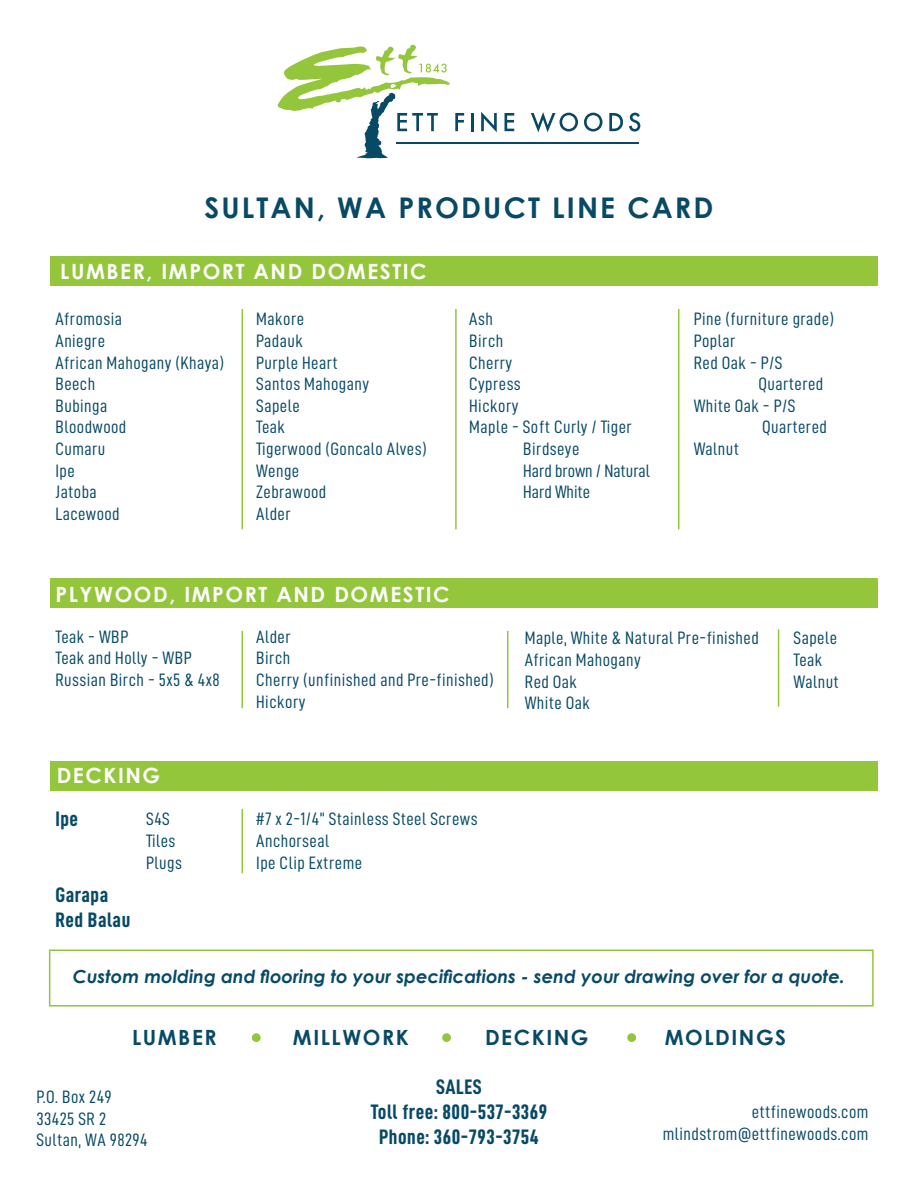
<style>
.page{position:relative;width:918px;height:1188px;background:#fff}
.page>*{position:absolute;margin:0;border:0;box-sizing:border-box;transform-origin:0 0}
.t1{font:700 28.5px "Century Gothic";letter-spacing:.075em;color:#084a66}
.t2{font:21px "D DIN Condensed Bold";letter-spacing:.025em;color:#084a66}
.t3{font:700 21px "Century Gothic";letter-spacing:.075em;color:#fff}
.t4{font:700 21px "Century Gothic";letter-spacing:.075em;color:#084a66}
.t5{font:18px "D DIN Condensed";letter-spacing:.025em;color:#084a66}
.t6{font:italic 700 18px "Century Gothic";color:#084a66}
.t7{font:18px "D DIN Condensed";color:#084a66}
</style>
<div class="page">
<div style="left:49px;top:950px;width:825px;height:57px;border:2px solid #94c63c"></div>
<div style="left:50px;top:761px;width:828px;height:30px;background:#94c63c"></div>
<div style="left:50px;top:578px;width:828px;height:30px;background:#94c63c"></div>
<div style="left:50px;top:257px;width:828px;height:29px;background:#94c63c"></div>
<hr style="left:242px;top:309px;width:1px;height:220px;background:#94c63c">
<hr style="left:455px;top:309px;width:2px;height:220px;background:#94c63c">
<hr style="left:678px;top:309px;width:2px;height:220px;background:#94c63c">
<hr style="left:242px;top:631px;width:1px;height:77px;background:#94c63c">
<hr style="left:242px;top:809px;width:1px;height:64px;background:#94c63c">
<hr style="left:507px;top:631px;width:1px;height:77px;background:#94c63c">
<hr style="left:778px;top:629px;width:1px;height:78px;background:#94c63c">
<div style="left:627px;top:1033px;width:9px;height:9px;background:#94c63c;border-radius:50%"></div>
<div style="left:442px;top:1033px;width:9px;height:9px;background:#94c63c;border-radius:50%"></div>
<div style="left:252px;top:1033px;width:9px;height:9px;background:#94c63c;border-radius:50%"></div>
<svg style="left:277px;top:44px;width:187px;height:114px"></svg>
<svg style="left:471px;top:113px;width:2px;height:18px"></svg>
<svg style="left:481px;top:112px;width:16px;height:20px"></svg>
<svg style="left:505px;top:113px;width:9px;height:18px"></svg>
<svg style="left:531px;top:112px;width:47px;height:20px"></svg>
<svg style="left:584px;top:113px;width:18px;height:19px"></svg>
<svg style="left:609px;top:113px;width:14px;height:18px"></svg>
<svg style="left:629px;top:113px;width:11px;height:19px"></svg>
<hr style="left:396px;top:142px;width:243px;height:2px;background:#084a66">
<p class="t1" style="left:204px;top:189px;width:511px">SULTAN, WA PRODUCT LINE CARD</p>
<p class="t3" style="left:60px;top:258px;width:368px">LUMBER, IMPORT AND DOMESTIC</p>
<p class="t5" style="left:56px;top:309px;width:68px">Afromosia</p>
<p class="t5" style="left:56px;top:331px;width:51px">Aniegre</p>
<p class="t5" style="left:56px;top:353px;width:170px">African Mahogany (Khaya)</p>
<p class="t5" style="left:56px;top:374px;width:41px">Beech</p>
<p class="t5" style="left:56px;top:396px;width:53px">Bubinga</p>
<p class="t5" style="left:56px;top:417px;width:72px">Bloodwood</p>
<p class="t5" style="left:56px;top:439px;width:51px">Cumaru</p>
<p class="t5" style="left:56px;top:461px;width:21px">Ipe</p>
<p class="t5" style="left:56px;top:482px;width:43px">Jatoba</p>
<p class="t5" style="left:56px;top:504px;width:66px">Lacewood</p>
<p class="t5" style="left:256px;top:309px;width:49px">Makore</p>
<p class="t5" style="left:256px;top:331px;width:48px">Padauk</p>
<p class="t5" style="left:256px;top:353px;width:83px">Purple Heart</p>
<p class="t5" style="left:256px;top:374px;width:114px">Santos Mahogany</p>
<p class="t5" style="left:256px;top:396px;width:45px">Sapele</p>
<p class="t5" style="left:256px;top:417px;width:30px">Teak</p>
<p class="t5" style="left:256px;top:439px;width:172px">Tigerwood (Goncalo Alves)</p>
<p class="t5" style="left:256px;top:461px;width:44px">Wenge</p>
<p class="t5" style="left:256px;top:482px;width:72px">Zebrawood</p>
<p class="t5" style="left:256px;top:504px;width:36px">Alder</p>
<p class="t5" style="left:469px;top:309px;width:25px">Ash</p>
<p class="t5" style="left:469px;top:331px;width:36px">Birch</p>
<p class="t5" style="left:469px;top:353px;width:44px">Cherry</p>
<p class="t5" style="left:469px;top:374px;width:53px">Cypress</p>
<p class="t5" style="left:469px;top:396px;width:51px">Hickory</p>
<p class="t5" style="left:469px;top:417px;width:164px">Maple - Soft Curly / Tiger</p>
<p class="t5" style="left:523px;top:439px;width:58px">Birdseye</p>
<p class="t7" style="left:523px;top:461px;width:128px">Hard brown / Natural</p>
<p class="t7" style="left:523px;top:482px;width:68px">Hard White</p>
<p class="t3" style="left:56px;top:581px;width:396px">PLYWOOD, IMPORT AND DOMESTIC</p>
<p class="t5" style="left:694px;top:309px;width:142px">Pine (furniture grade)</p>
<p class="t5" style="left:694px;top:331px;width:43px">Poplar</p>
<p class="t5" style="left:694px;top:353px;width:90px">Red Oak - P/S</p>
<p class="t5" style="left:759px;top:374px;width:66px">Quartered</p>
<p class="t5" style="left:694px;top:396px;width:103px">White Oak - P/S</p>
<p class="t5" style="left:762px;top:417px;width:66px">Quartered</p>
<p class="t5" style="left:694px;top:439px;width:47px">Walnut</p>
<p class="t5" style="left:56px;top:627px;width:74px">Teak - WBP</p>
<p class="t5" style="left:56px;top:648px;width:138px">Teak and Holly - WBP</p>
<p class="t5" style="left:56px;top:670px;width:166px">Russian Birch - 5x5 &amp; 4x8</p>
<p class="t3" style="left:57px;top:762px;width:105px">DECKING</p>
<p class="t2" style="left:56px;top:808px;width:24px">Ipe</p>
<p class="t2" style="left:56px;top:883px;width:54px">Garapa</p>
<p class="t2" style="left:56px;top:908px;width:76px">Red Balau</p>
<p class="t5" style="left:146px;top:809px;width:25px">S4S</p>
<p class="t5" style="left:146px;top:831px;width:31px">Tiles</p>
<p class="t5" style="left:146px;top:853px;width:37px">Plugs</p>
<p class="t5" style="left:256px;top:627px;width:36px">Alder</p>
<p class="t5" style="left:256px;top:648px;width:36px">Birch</p>
<p class="t5" style="left:256px;top:670px;width:239px">Cherry (unfinished and Pre-finished)</p>
<p class="t5" style="left:256px;top:692px;width:51px">Hickory</p>
<p class="t5" style="left:525px;top:628px;width:235px">Maple, White &amp; Natural Pre-finished</p>
<p class="t5" style="left:525px;top:650px;width:117px">African Mahogany</p>
<p class="t5" style="left:525px;top:671px;width:54px">Red Oak</p>
<p class="t5" style="left:525px;top:693px;width:67px">White Oak</p>
<p class="t5" style="left:794px;top:628px;width:45px">Sapele</p>
<p class="t5" style="left:794px;top:650px;width:30px">Teak</p>
<p class="t5" style="left:794px;top:671px;width:47px">Walnut</p>
<p class="t5" style="left:256px;top:809px;width:223px">#7 x 2-1/4” Stainless Steel Screws</p>
<p class="t5" style="left:256px;top:831px;width:75px">Anchorseal</p>
<p class="t5" style="left:256px;top:853px;width:107px">Ipe Clip Extreme</p>
<p class="t6" style="left:73px;top:965px;width:774px">Custom molding and flooring to your specifications - send your drawing over for a quote.</p>
<p class="t4" style="left:132px;top:1024px;width:86px">LUMBER</p>
<p class="t4" style="left:293px;top:1024px;width:118px">MILLWORK</p>
<p class="t4" style="left:485px;top:1024px;width:105px">DECKING</p>
<p class="t4" style="left:665px;top:1024px;width:123px">MOLDINGS</p>
<p class="t5" style="left:36px;top:1087px;width:77px">P.O. Box 249</p>
<p class="t5" style="left:36px;top:1109px;width:71px">33425 SR 2</p>
<p class="t5" style="left:36px;top:1130px;width:113px">Sultan, WA 98294</p>
<p class="t2" style="left:436px;top:1075px;width:47px">SALES</p>
<p class="t2" style="left:371px;top:1100px;width:178px">Toll free: 800-537-3369</p>
<p class="t2" style="left:379px;top:1125px;width:161px">Phone: 360-793-3754</p>
<p class="t5" style="left:752px;top:1102px;width:118px">ettfinewoods.com</p>
<p class="t5" style="left:663px;top:1124px;width:207px">mlindstrom@ettfinewoods.com</p>
</div>
